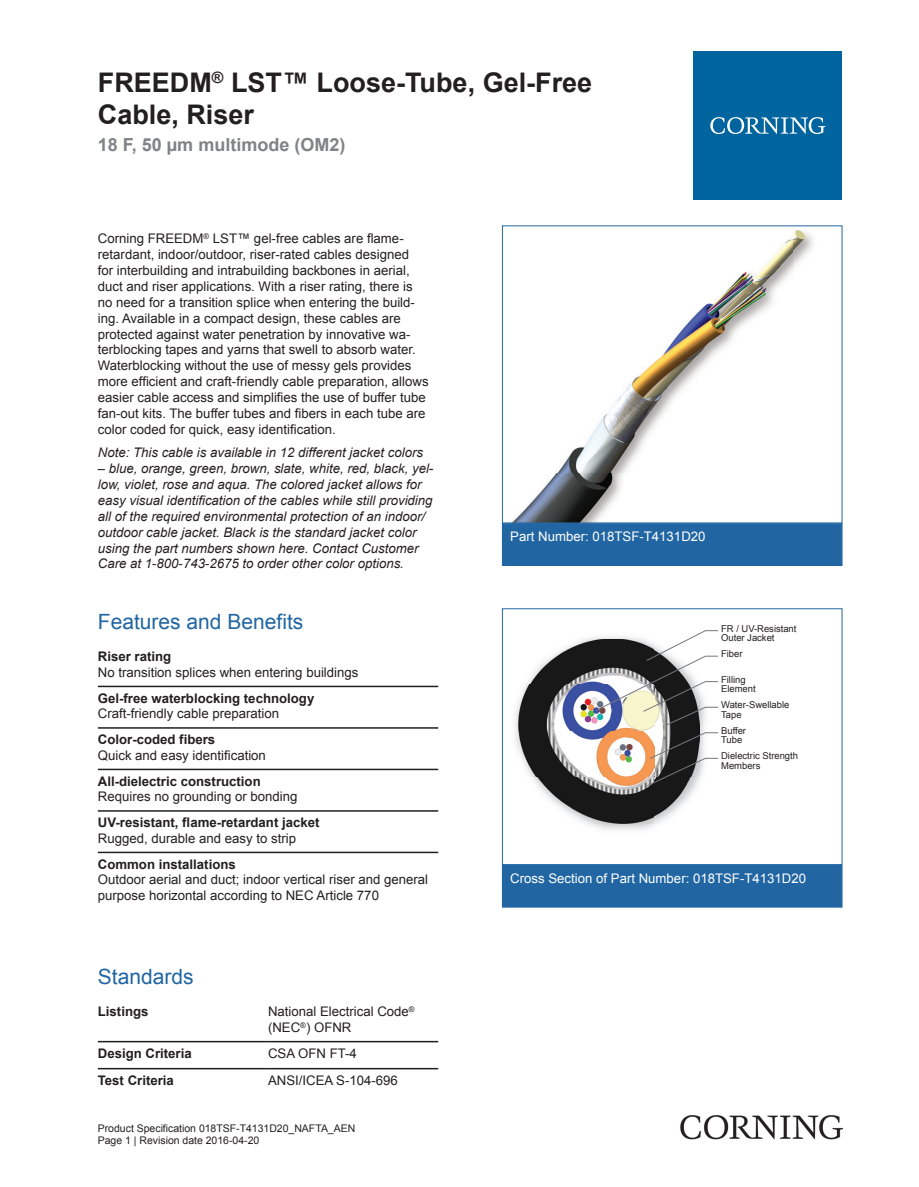
<style>
.page{position:relative;width:919px;height:1187px;background:#fff}
.page>*{position:absolute;margin:0;border:0;box-sizing:border-box;transform-origin:0 0}
.t1{font:700 27px/32.4px "Arial";color:#231f20}
.t2{font:21px "Arial";color:#2166a2}
.t3{font:700 18px "Arial";color:#808285}
.t4{font:13.2px/15.9px "Arial";color:#231f20}
.t5{font:italic 13.2px/15.9px "Arial";color:#231f20}
.t6{font:700 13.2px "Arial";color:#231f20}
.t7{font:13.2px "Arial";color:#fff}
.t8{font:10.5px/12.6px "Arial";color:#231f20}
.t9{font:9.45px/9.4px "Arial";color:#231f20}
.s1{font-style:normal}
</style>
<div class="page">
<img style="left:513px;top:230px;width:300px;height:291px">
<div style="left:502px;top:523px;width:340px;height:42px;background:#2166a2"></div>
<div style="left:502px;top:523px;width:340px;height:43px;border:1px solid #2166a2"></div>
<img style="left:515px;top:638px;width:143px;height:192px">
<img style="left:518px;top:639px;width:179px;height:184px">
<svg style="left:595px;top:630px;width:123px;height:156px"></svg>
<div style="left:502px;top:608px;width:340px;height:256px;border:1px solid #2166a2"></div>
<div style="left:502px;top:865px;width:340px;height:42px;background:#2166a2"></div>
<div style="left:502px;top:864px;width:340px;height:43px;border:1px solid #2166a2"></div>
<hr style="left:98px;top:685px;width:340px;height:2px;background:#231f20">
<hr style="left:98px;top:727px;width:340px;height:1px;background:#231f20">
<hr style="left:98px;top:768px;width:340px;height:2px;background:#231f20">
<hr style="left:98px;top:810px;width:340px;height:1px;background:#231f20">
<hr style="left:98px;top:851px;width:340px;height:2px;background:#231f20">
<hr style="left:98px;top:1040px;width:170px;height:2px;background:#231f20">
<hr style="left:268px;top:1040px;width:170px;height:2px;background:#231f20">
<hr style="left:98px;top:1067px;width:170px;height:2px;background:#231f20">
<hr style="left:268px;top:1067px;width:170px;height:2px;background:#231f20">
<div style="left:693px;top:51px;width:149px;height:149px;background:#00649e"></div>
<svg style="left:710px;top:117px;width:115px;height:17px"></svg>
<img style="left:680px;top:1115px;width:162px;height:24px">
<h1 class="t1" style="left:98px;top:67px;width:496px">FREEDM<sup>®</sup> LST™ Loose-Tube, Gel-Free<br>Cable, Riser</h1>
<h3 class="t3" style="left:98px;top:132px;width:249px">18 F, 50 µm multimode (OM2)</h3>
<p class="t4" style="left:98px;top:231px;width:332px">Corning FREEDM<sup>®</sup> LST™ gel -free cables are flame - retardant, indoor/outdoor, riser -rated cables designed<br>for interbuilding and intrabuilding backbones in aerial, duct and riser applications. With a riser rating, there is no need for a transition splice when entering the build&shy;ing. Available in a compact design, these cables are protected against water penetration by innovative wa&shy;terblocking tapes and yarns that swell to absorb water.<br>Waterblocking without the use of messy gels provides more efficient and craft -friendly cable preparation, allows easier cable access and simplifies the use of buffer tube fan -out kits. The buffer tubes and fibers in each tube are color coded for quick, easy identification.</p>
<p class="t5" style="left:98px;top:445px;width:326px">Note: This cable is available in 12 different jacket colors</p>
<p class="t5" style="left:98px;top:461px;width:337px"><span class="s1">–</span> blue, orange, green, brown, slate, white, red, black, yel&shy;low, violet, rose and aqua. The colored jacket allows for easy visual identification of the cables while still providing all of the required environmental protection of an indoor/ outdoor cable jacket. Black is the standard jacket color using the part numbers shown here. Contact Customer Care at 1 <span class="s1">-</span>800 <span class="s1">-</span>743 <span class="s1">-</span>2675 to order other color options.</p>
<h2 class="t2" style="left:98px;top:607px;width:207px">Features and Benefits</h2>
<p class="t6" style="left:98px;top:647px;width:75px">Riser rating</p>
<p class="t4" style="left:98px;top:664px;width:262px">No transition splices when entering buildings</p>
<p class="t6" style="left:98px;top:689px;width:218px">Gel-free waterblocking technology</p>
<p class="t4" style="left:98px;top:706px;width:183px">Craft-friendly cable preparation</p>
<p class="t6" style="left:98px;top:730px;width:119px">Color-coded fibers</p>
<p class="t4" style="left:98px;top:747px;width:170px">Quick and easy identification</p>
<p class="t6" style="left:98px;top:772px;width:164px">All-dielectric construction</p>
<p class="t4" style="left:98px;top:789px;width:201px">Requires no grounding or bonding</p>
<p class="t6" style="left:98px;top:813px;width:223px">UV-resistant, flame-retardant jacket</p>
<p class="t4" style="left:98px;top:830px;width:200px">Rugged, durable and easy to strip</p>
<p class="t6" style="left:98px;top:855px;width:139px">Common installations</p>
<p class="t4" style="left:98px;top:871px;width:332px">Outdoor aerial and duct; indoor vertical riser and general purpose horizontal according to NEC Article 770</p>
<h2 class="t2" style="left:98px;top:962px;width:97px">Standards</h2>
<p class="t6" style="left:98px;top:1002px;width:52px">Listings</p>
<p class="t4" style="left:268px;top:1003px;width:148px">National Electrical Code<sup>® </sup>(NEC<sup>®</sup>) OFNR</p>
<p class="t6" style="left:98px;top:1044px;width:95px">Design Criteria</p>
<p class="t4" style="left:268px;top:1045px;width:90px">CSA OFN FT-4</p>
<p class="t6" style="left:98px;top:1071px;width:78px">Test Criteria</p>
<p class="t4" style="left:268px;top:1072px;width:131px">ANSI/ICEA S-104-696</p>
<p class="t8" style="left:98px;top:1121px;width:259px">Product Specification 018TSF-T4131D20_NAFTA_AEN<br>Page 1 | Revision date 2016-04-20</p>
<p class="t7" style="left:510px;top:527px;width:197px">Part Number: 018TSF-T4131D20</p>
<p class="t9" style="left:721px;top:623px;width:77px">FR / UV-Resistant<br>Outer Jacket</p>
<p class="t9" style="left:721px;top:649px;width:23px">Fiber</p>
<p class="t9" style="left:721px;top:674px;width:36px">Filling<br>Element</p>
<p class="t9" style="left:721px;top:700px;width:70px">Water-Swellable<br>Tape</p>
<p class="t9" style="left:721px;top:725px;width:26px">Buffer<br>Tube</p>
<p class="t9" style="left:721px;top:751px;width:78px">Dielectric Strength<br>Members</p>
<p class="t7" style="left:510px;top:869px;width:297px">Cross Section of Part Number: 018TSF-T4131D20</p>
</div>
